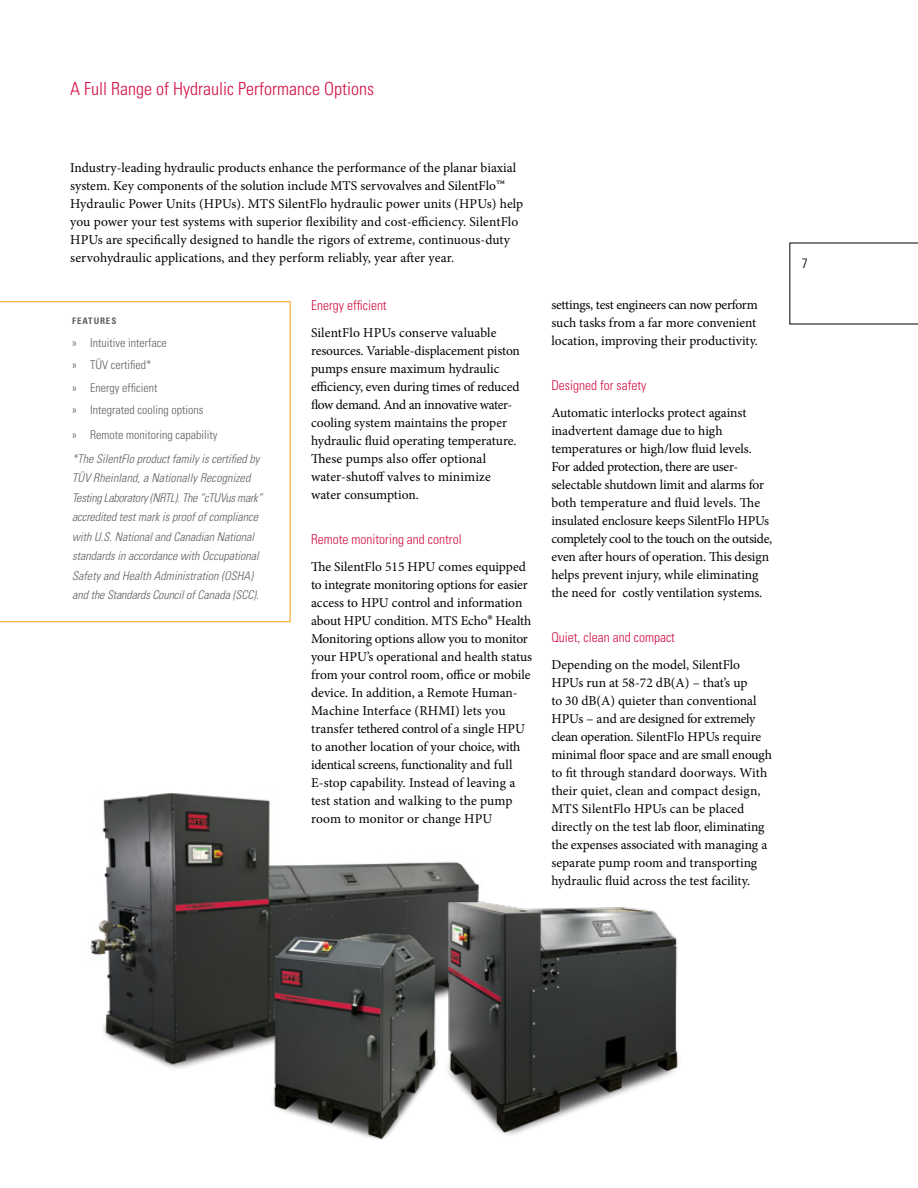
<style>
.page{position:relative;width:918px;height:1188px;background:#fff}
.page>*{position:absolute;margin:0;border:0;box-sizing:border-box;transform-origin:0 0}
.t1{font:300 condensed 18px "Univers";color:#d31245}
.t2{font:13.5px/18px "Minion Pro";color:#000}
.t3{font:300 condensed 13.5px "Univers";color:#d31245}
.t4{font:300 condensed 13.5px "Univers";color:#000}
.t5{font:italic 300 condensed 12px/19.5px "Univers";color:#5f6062}
.t6{font:300 condensed 12px/22.6px "Univers";color:#5f6062}
.t7{font:700 condensed 9px "Univers";letter-spacing:.1em;color:#5f6062}
.s1{font-size:19.5px}
.s2{font-size:16.5px}
</style>
<div class="page">
<svg style="left:790px;top:243px;width:128px;height:81px"></svg>
<div style="left:0;top:301px;width:291px;height:321px;border:1px solid #f6a01a"></div>
<img style="left:90px;top:793px;width:389px;height:276px">
<img style="left:262px;top:924px;width:167px;height:216px">
<img style="left:429px;top:886px;width:250px;height:249px">
<h1 class="t1" style="left:70px;top:78px;width:305px">A Full Range of Hydraulic Performance Options</h1>
<p class="t2" style="left:70px;top:159px;width:455px">Industry-leading hydraulic products enhance the performance of the planar biaxial system. Key components of the solution include MTS servovalves and SilentFlo<span class="s1">™ </span>Hydraulic Power Units (HPUs). MTS SilentFlo hydraulic power units (HPUs) help you power your test systems with superior flexibility and cost-efficiency. SilentFlo HPUs are specifically designed to handle the rigors of extreme, continuous-duty servohydraulic applications, and they perform reliably, year after year.</p>
<p class="t3" style="left:311px;top:297px;width:77px">Energy efficient</p>
<p class="t2" style="left:311px;top:324px;width:211px">SilentFlo HPUs conserve valuable resources. Variable-displacement piston pumps ensure maximum hydraulic efficiency, even during times of reduced flow demand. And an innovative water&shy;cooling system maintains the proper hydraulic fluid operating temperature.<br>These pumps also offer optional water-shutoff valves to minimize water consumption.</p>
<p class="t3" style="left:311px;top:531px;width:152px">Remote monitoring and control</p>
<p class="t2" style="left:311px;top:558px;width:223px">The SilentFlo 515 HPU comes equipped to integrate monitoring options for easier access to HPU control and information about HPU condition. MTS Echo<span class="s2">®</span> Health Monitoring options allow you to monitor your HPU’s operational and health status from your control room, office or mobile device. In addition, a Remote Human-Machine Interface (RHMI) lets you transfer tethered control of a single HPU to another location of your choice, with identical screens, functionality and full E-stop capability. Instead of leaving a test station and walking to the pump room to monitor or change HPU</p>
<p class="t7" style="left:72px;top:315px;width:46px">FEATURES</p>
<p class="t6" style="left:72px;top:331px;width:133px">» Intuitive interface<br>» TÜV certified*<br>» Energy efficient<br>» Integrated cooling options</p>
<p class="t6" style="left:72px;top:423px;width:147px">» Remote monitoring capability</p>
<p class="t5" style="left:72px;top:448px;width:192px">*The SilentFlo product family is certified by TÜV Rheinland, a Nationally Recognized Testing Laboratory (NRTL). The “cTUVus mark” accredited test mark is proof of compliance with U.S. National and Canadian National standards in accordance with Occupational Safety and Health Administration (OSHA) and the Standards Council of Canada (SCC).</p>
<p class="t2" style="left:551px;top:296px;width:208px;text-align:justify">settings, test engineers can now perform such tasks from a far more convenient location, improving their productivity.</p>
<p class="t3" style="left:551px;top:377px;width:97px">Designed for safety</p>
<p class="t2" style="left:551px;top:404px;width:222px">Automatic interlocks protect against inadvertent damage due to high temperatures or high/low fluid levels.<br>For added protection, there are user&shy;selectable shutdown limit and alarms for both temperature and fluid levels. The insulated enclosure keeps SilentFlo HPUs completely cool to the touch on the outside, even after hours of operation. This design helps prevent injury, while eliminating the need for costly ventilation systems.</p>
<p class="t3" style="left:551px;top:629px;width:125px">Quiet, clean and compact</p>
<p class="t2" style="left:551px;top:656px;width:222px">Depending on the model, SilentFlo HPUs run at 58-72 dB(A) – that’s up<br>to 30 dB(A) quieter than conventional HPUs – and are designed for extremely clean operation. SilentFlo HPUs require minimal floor space and are small enough to fit through standard doorways. With their quiet, clean and compact design, MTS SilentFlo HPUs can be placed directly on the test lab floor, eliminating the expenses associated with managing a separate pump room and transporting hydraulic fluid across the test facility.</p>
<p class="t4" style="left:802px;top:255px;width:7px">7</p>
</div>
